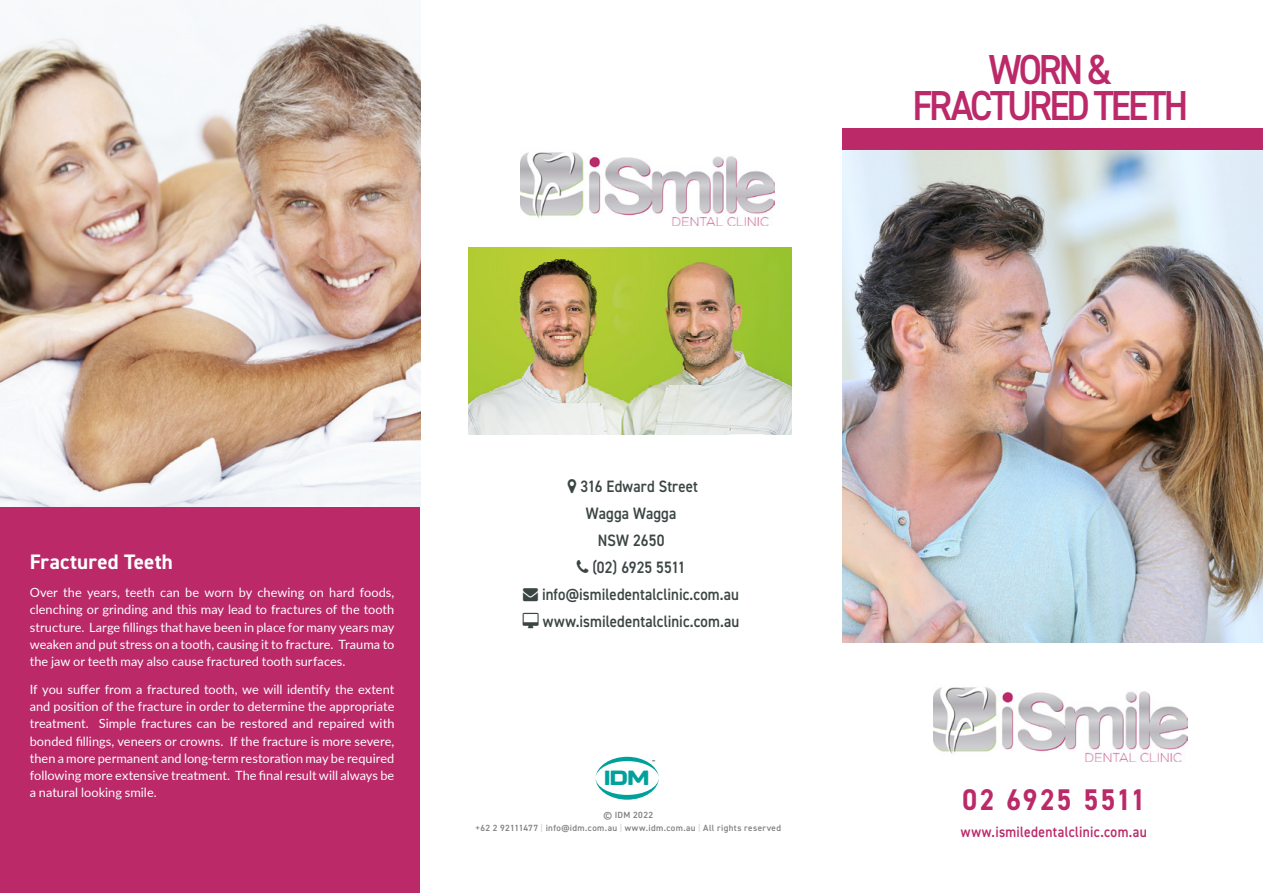
<style>
.page{position:relative;width:1263px;height:893px;background:#fff}
.page>*{position:absolute;margin:0;border:0;box-sizing:border-box;transform-origin:0 0}
.t1{font:600 42px/36px "DIN2014";letter-spacing:-.08em;color:#bb2969;text-align:center;scale:.9 1}
.t2{font:700 30px "DIN2014";letter-spacing:.08em;color:#bb2969;scale:.9 1}
.t3{font:700 21px "DIN2014";letter-spacing:.005em;color:#fff}
.t4{font:800 20.4px "Kallisto";color:#00a09b;scale:1.13 1}
.t5{font:600 16.5px/27px "DIN2014";letter-spacing:.005em;color:#3b4544;text-align:right;scale:.9 1}
.t6{font:600 15px "DIN2014";letter-spacing:.025em;color:#bb2969;scale:.9 1}
.t7{font:12.75px/17.2px "Lato";color:#fff;text-align:justify}
.t8{font:600 9px/13.6px "DIN2014";letter-spacing:.045em;color:#818181;text-align:center}
.t9{font:700 4.2px "Kallisto";color:#3b4544;scale:.9 1}
.s1{color:#d6d7d8}
</style>
<div class="page">
<div style="left:0;top:0;width:420px;height:893px;background:#bb2969"></div>
<img style="left:842px;top:150px;width:421px;height:493px">
<img style="left:0;top:0;width:421px;height:507px">
<div style="left:842px;top:129px;width:421px;height:21px;background:#bb2969"></div>
<img style="left:468px;top:247px;width:323px;height:187px">
<svg style="left:595px;top:757px;width:64px;height:43px"></svg>
<img style="left:521px;top:152px;width:253px;height:74px">
<img style="left:933px;top:687px;width:254px;height:74px">
<h1 class="t1" style="left:912px;top:50px;width:308px">WORN &amp;<br>FRACTURED TEETH</h1>
<h3 class="t3" style="left:30px;top:548px;width:145px">Fractured Teeth</h3>
<p class="t7" style="left:30px;top:583px;width:366px">Over the years, teeth can be worn by chewing on hard foods, clenching or grinding and this may lead to fractures of the tooth structure. Large fillings that have been in place for many years may weaken and put stress on a tooth, causing it to fracture. Trauma to the jaw or teeth may also cause fractured tooth surfaces.</p>
<p class="t7" style="left:30px;top:680px;width:366px">If you suffer from a fractured tooth, we will identify the extent and position of the fracture in order to determine the appropriate treatment. Simple fractures can be restored and repaired with bonded fillings, veneers or crowns. If the fracture is more severe, then a more permanent and long-term restoration may be required following more extensive treatment. The final result will always be a natural looking smile.</p>
<p class="t5" style="left:580px;top:473px;width:132px">316 Edward Street</p>
<p class="t5" style="left:586px;top:500px;width:102px">Wagga Wagga</p>
<p class="t5" style="left:598px;top:527px;width:76px">NSW 2650</p>
<p class="t5" style="left:592px;top:554px;width:105px">(02) 6925 5511</p>
<p class="t5" style="left:523px;top:581px;width:242px">→ info@ismiledentalclinic.com.au www.ismiledentalclinic.com.au</p>
<p class="t9" style="left:652px;top:759px;width:5px">™</p>
<h3 class="t4" style="left:604px;top:766px;width:42px">IDM</h3>
<p class="t8" style="left:475px;top:807px;width:307px">© IDM 2022<br>+62 2 92111477 <span class="s1">|</span> info@idm.com.au <span class="s1">|</span> www.idm.com.au <span class="s1">|</span> All rights reserved</p>
<h2 class="t2" style="left:962px;top:780px;width:205px">02 6925 5511</h2>
<p class="t6" style="left:961px;top:822px;width:208px">www.ismiledentalclinic.com.au</p>
</div>
